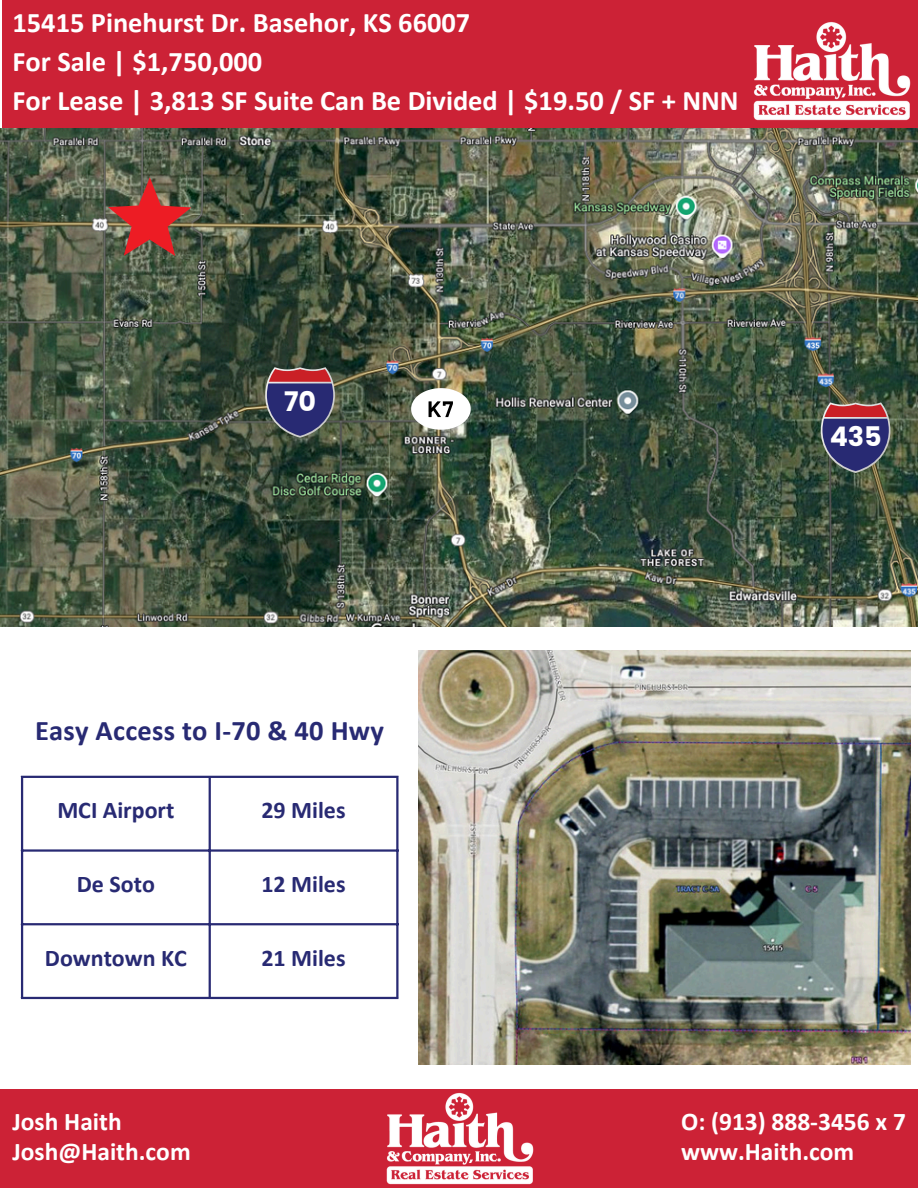
<style>
.page{position:relative;width:918px;height:1188px;background:#fff}
.page>*{position:absolute;margin:0;border:0;box-sizing:border-box;transform-origin:0 0}
.t1{font:700 28.5px/39.3px "Calibri";color:#fff}
.t2{font:700 28.5px "Calibri";letter-spacing:.01em;color:#282a73}
.t3{font:700 27px "Poppins";color:#fff}
.t4{font:700 25.5px "Calibri";color:#fff}
.t5{font:700 24px "Calibri";color:#282a73}
</style>
<div class="page">
<hr style="left:21px;top:778px;width:2px;height:219px;background:#282a73">
<hr style="left:209px;top:778px;width:2px;height:219px;background:#282a73">
<hr style="left:396px;top:778px;width:3px;height:219px;background:#282a73">
<hr style="left:21px;top:776px;width:378px;height:2px;background:#282a73">
<hr style="left:21px;top:849px;width:378px;height:3px;background:#282a73">
<hr style="left:21px;top:923px;width:378px;height:2px;background:#282a73">
<hr style="left:21px;top:997px;width:378px;height:2px;background:#282a73">
<div style="left:2px;top:0;width:916px;height:130px;background:#cc2236"></div>
<img style="left:753px;top:22px;width:158px;height:98px">
<img style="left:0;top:129px;width:918px;height:498px">
<svg style="left:821px;top:402px;width:70px;height:71px;background:#554368"></svg>
<svg style="left:265px;top:367px;width:70px;height:71px;background:#554267"></svg>
<svg style="left:411px;top:388px;width:60px;height:42px"></svg>
<svg style="left:108px;top:177px;width:97px;height:132px;background:#725445"></svg>
<img style="left:418px;top:651px;width:493px;height:414px">
<div style="left:0;top:1089px;width:918px;height:99px;background:#cc2236"></div>
<img style="left:386px;top:1093px;width:148px;height:92px">
<p class="t1" style="left:13px;top:5px;width:728px">15415 Pinehurst Dr. Basehor, KS 66007<br>For Sale | $1,750,000<br>For Lease | 3,813 SF Suite Can Be Divided | $19.50 / SF + NNN</p>
<p class="t3" style="left:284px;top:383px;width:34px">70</p>
<h1 class="t2" style="left:35px;top:718px;width:350px">Easy Access to I-70 &amp; 40 Hwy</h1>
<h2 class="t5" style="left:57px;top:800px;width:119px">MCI Airport</h2>
<p class="t5" style="left:261px;top:800px;width:86px">29 Miles</p>
<p class="t5" style="left:77px;top:874px;width:80px">De Soto</p>
<p class="t5" style="left:261px;top:874px;width:86px">12 Miles</p>
<p class="t5" style="left:45px;top:948px;width:143px">Downtown KC</p>
<p class="t5" style="left:261px;top:948px;width:86px">21 Miles</p>
<p class="t4" style="left:13px;top:1110px;width:111px">Josh Haith</p>
<p class="t4" style="left:13px;top:1141px;width:180px">Josh@Haith.com</p>
<h2 class="t3" style="left:830px;top:418px;width:54px">435</h2>
<p class="t4" style="left:681px;top:1110px;width:226px">O: (913) 888-3456 x 7</p>
<p class="t4" style="left:681px;top:1141px;width:175px">www.Haith.com</p>
</div>
